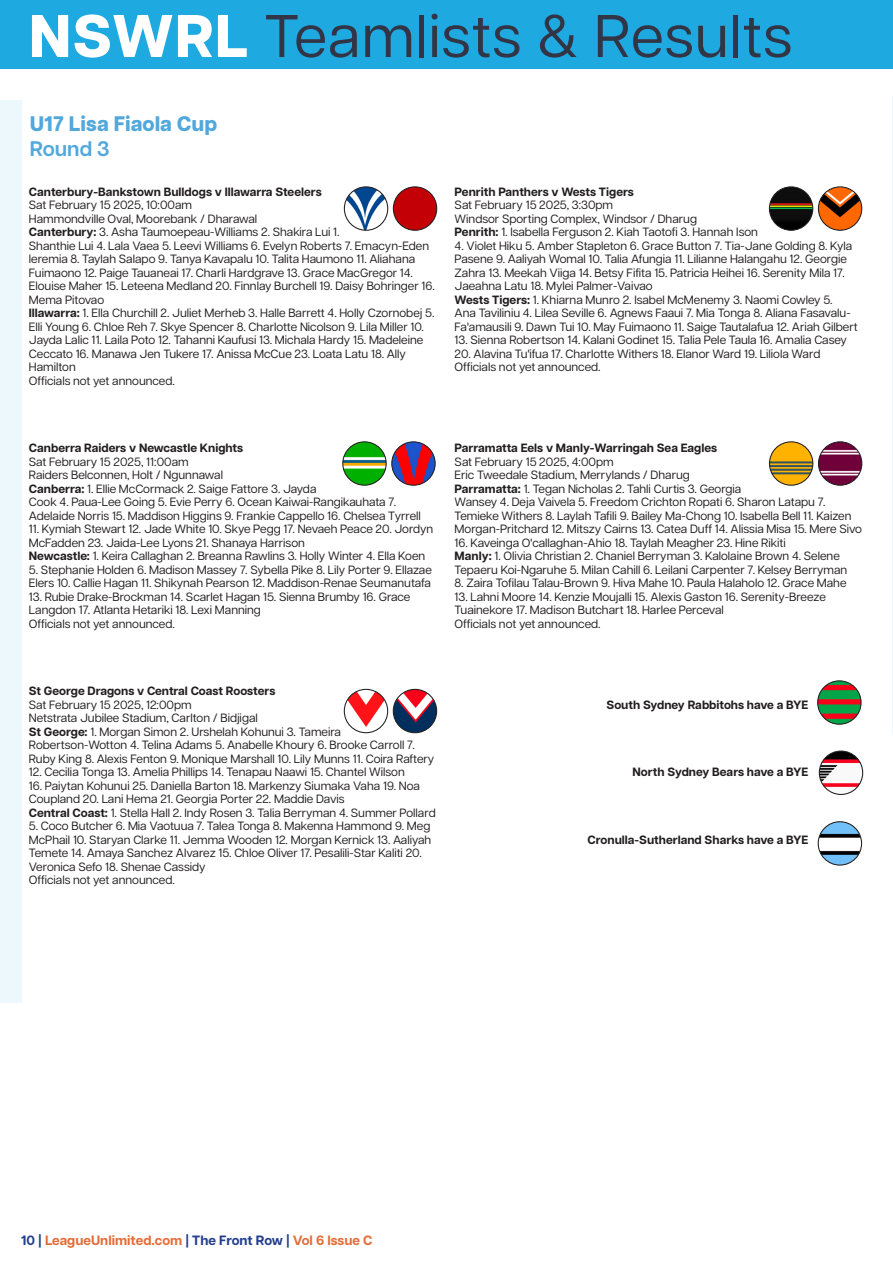
<style>
.page{position:relative;width:893px;height:1263px;background:#fff}
.page>*{position:absolute;margin:0;border:0;box-sizing:border-box;transform-origin:0 0}
.t1{font:60px "Articulat CF";letter-spacing:.02em;color:#323546}
.t2{font:800 21px "Articulat CF";color:#51a8dd}
.t3{font:600 21px "Articulat CF";color:#51a8dd}
.t4{font:700 13.5px "Articulat CF";color:#e36e3a}
.t5{font:12px/13.5px "Articulat CF";color:#231f20}
.t6{font:700 12px "Articulat CF";color:#231f20}
.s1{font-weight:800;color:#fff}
.s2{font-weight:700}
.s3{color:#253f8e}
</style>
<div class="page">
<div style="left:0;top:0;width:893px;height:68px;background:#1fa9e1"></div>
<img style="left:819px;top:751px;width:44px;height:43px;border-radius:22px">
<div style="left:819px;top:750px;width:44px;height:45px;border:1px solid #231f20;border-radius:50%"></div>
<img style="left:818px;top:681px;width:43px;height:43px;border-radius:22px">
<div style="left:817px;top:680px;width:45px;height:45px;border:1px solid #231f20;border-radius:50%"></div>
<img style="left:344px;top:689px;width:44px;height:44px;border-radius:22px">
<div style="left:344px;top:689px;width:44px;height:44px;border:1px solid #231f20;border-radius:50%"></div>
<img style="left:393px;top:689px;width:44px;height:44px;border-radius:22px">
<div style="left:393px;top:689px;width:44px;height:44px;border:1px solid #231f20;border-radius:50%"></div>
<img style="left:343px;top:442px;width:43px;height:43px;border-radius:22px">
<div style="left:342px;top:441px;width:45px;height:45px;border:1px solid #231f20;border-radius:50%"></div>
<img style="left:392px;top:442px;width:43px;height:43px;border-radius:22px">
<div style="left:391px;top:441px;width:45px;height:45px;border:1px solid #231f20;border-radius:50%"></div>
<img style="left:769px;top:187px;width:44px;height:43px;border-radius:22px">
<div style="left:769px;top:186px;width:44px;height:45px;border:1px solid #231f20;border-radius:50%"></div>
<img style="left:818px;top:187px;width:44px;height:43px;border-radius:22px">
<div style="left:818px;top:186px;width:44px;height:45px;border:1px solid #231f20;border-radius:50%"></div>
<img style="left:344px;top:187px;width:44px;height:43px;border-radius:22px">
<div style="left:344px;top:186px;width:44px;height:45px;border:1px solid #231f20;border-radius:50%"></div>
<img style="left:393px;top:187px;width:44px;height:43px;border-radius:22px">
<div style="left:393px;top:186px;width:44px;height:45px;border:1px solid #231f20;border-radius:50%"></div>
<img style="left:769px;top:442px;width:44px;height:43px;border-radius:22px">
<div style="left:769px;top:441px;width:44px;height:45px;border:1px solid #231f20;border-radius:50%"></div>
<img style="left:818px;top:442px;width:44px;height:43px;border-radius:22px">
<div style="left:818px;top:441px;width:44px;height:45px;border:1px solid #231f20;border-radius:50%"></div>
<img style="left:818px;top:822px;width:44px;height:43px;border-radius:22px">
<div style="left:818px;top:821px;width:44px;height:45px;border:1px solid #231f20;border-radius:50%"></div>
<div style="left:0;top:101px;width:21px;height:901px;background:#edf8fd"></div>
<p class="t1" style="left:29px;top:-7px;width:765px"><span class="s1">NSWRL</span> Teamlists &amp; Results</p>
<p class="t2" style="left:30px;top:108px;width:189px">U17 Lisa Fiaola Cup</p>
<p class="t3" style="left:30px;top:134px;width:81px">Round 3</p>
<p class="t6" style="left:29px;top:183px;width:294px">Canterbury-Bankstown Bulldogs v Illawarra Steelers</p>
<p class="t5" style="left:29px;top:198px;width:165px">Sat February 15 2025, 10:00am</p>
<p class="t5" style="left:29px;top:211px;width:230px">Hammondville Oval, Moorebank / Dharawal</p>
<p class="t5" style="left:29px;top:225px;width:407px"><span class="s2">Canterbury:</span> 3. Asha Taumoepeau-Williams 2. Shakira Lui 1.<br>Shanthie Lui 4. Lala Vaea 5. Leevi Williams 6. Evelyn Roberts 7. Emacyn-Eden Ieremia 8. Taylah Salapo 9. Tanya Kavapalu 10. Talita Haumono 11. Aliahana Fuimaono 12. Paige Tauaneai 17. Charli Hardgrave 13. Grace MacGregor 14.<br>Elouise Maher 15. Leteena Medland 20. Finnlay Burchell 19. Daisy Bohringer 16.<br>Mema Pitovao</p>
<p class="t5" style="left:29px;top:306px;width:407px"><span class="s2">Illawarra:</span> 1. Ella Churchill 2. Juliet Merheb 3. Halle Barrett 4. Holly Czornobej 5.<br>Elli Young 6. Chloe Reh 7. Skye Spencer 8. Charlotte Nicolson 9. Lila Miller 10.<br>Jayda Lalic 11. Laila Poto 12. Tahanni Kaufusi 13. Michala Hardy 15. Madeleine Ceccato 16. Manawa Jen Tukere 17. Anissa McCue 23. Loata Latu 18. Ally Hamilton</p>
<p class="t5" style="left:29px;top:373px;width:147px">Officials not yet announced.</p>
<p class="t6" style="left:455px;top:183px;width:181px">Penrith Panthers v Wests Tigers</p>
<p class="t5" style="left:455px;top:198px;width:160px">Sat February 15 2025, 3:30pm</p>
<p class="t5" style="left:455px;top:211px;width:244px">Windsor Sporting Complex, Windsor / Dharug</p>
<p class="t5" style="left:455px;top:225px;width:305px"><span class="s2">Penrith:</span> 1. Isabella Ferguson 2. Kiah Taotofi 3. Hannah Ison</p>
<p class="t5" style="left:455px;top:238px;width:399px">4. Violet Hiku 5. Amber Stapleton 6. Grace Button 7. Tia-Jane Golding 8. Kyla Pasene 9. Aaliyah Womal 10. Talia Afungia 11. Lilianne Halangahu 12. Georgie Zahra 13. Meekah Viiga 14. Betsy Fifita 15. Patricia Heihei 16. Serenity Mila 17.<br>Jaeahna Latu 18. Mylei Palmer-Vaivao</p>
<p class="t5" style="left:455px;top:292px;width:405px"><span class="s2">Wests Tigers:</span> 1. Khiarna Munro 2. Isabel McMenemy 3. Naomi Cowley 5.<br>Ana Taviliniu 4. Lilea Seville 6. Agnews Faaui 7. Mia Tonga 8. Aliana Fasavalu-<br>Fa'amausili 9. Dawn Tui 10. May Fuimaono 11. Saige Tautalafua 12. Ariah Gilbert</p>
<p class="t5" style="left:455px;top:333px;width:394px">13. Sienna Robertson 14. Kalani Godinet 15. Talia Pele Taula 16. Amalia Casey</p>
<p class="t5" style="left:455px;top:346px;width:367px">20. Alavina Tu'ifua 17. Charlotte Withers 18. Elanor Ward 19. Liliola Ward</p>
<p class="t5" style="left:455px;top:360px;width:147px">Officials not yet announced.</p>
<p class="t6" style="left:29px;top:439px;width:216px">Canberra Raiders v Newcastle Knights</p>
<p class="t5" style="left:29px;top:454px;width:161px">Sat February 15 2025, 11:00am</p>
<p class="t5" style="left:29px;top:468px;width:196px">Raiders Belconnen, Holt / Ngunnawal</p>
<p class="t5" style="left:29px;top:481px;width:394px"><span class="s2">Canberra:</span> 1. Ellie McCormack 2. Saige Fattore 3. Jayda<br>Cook 4. Paua-Lee Going 5. Evie Perry 6. Ocean Kaiwai-Rangikauhata 7.<br>Adelaide Norris 15. Maddison Higgins 9. Frankie Cappello 16. Chelsea Tyrrell</p>
<p class="t5" style="left:29px;top:522px;width:406px">11. Kymiah Stewart 12. Jade White 10. Skye Pegg 17. Nevaeh Peace 20. Jordyn<br>McFadden 23. Jaida-Lee Lyons 21. Shanaya Harrison</p>
<p class="t5" style="left:29px;top:549px;width:398px"><span class="s2">Newcastle:</span> 1. Keira Callaghan 2. Breanna Rawlins 3. Holly Winter 4. Ella Koen</p>
<p class="t5" style="left:29px;top:562px;width:404px">5. Stephanie Holden 6. Madison Massey 7. Sybella Pike 8. Lily Porter 9. Ellazae<br>Elers 10. Callie Hagan 11. Shikynah Pearson 12. Maddison-Renae Seumanutafa</p>
<p class="t5" style="left:29px;top:589px;width:383px">13. Rubie Drake-Brockman 14. Scarlet Hagan 15. Sienna Brumby 16. Grace<br>Langdon 17. Atlanta Hetariki 18. Lexi Manning</p>
<p class="t5" style="left:29px;top:616px;width:147px">Officials not yet announced.</p>
<p class="t6" style="left:455px;top:439px;width:264px">Parramatta Eels v Manly-Warringah Sea Eagles</p>
<p class="t5" style="left:455px;top:454px;width:161px">Sat February 15 2025, 4:00pm</p>
<p class="t5" style="left:455px;top:468px;width:237px">Eric Tweedale Stadium, Merrylands / Dharug</p>
<p class="t5" style="left:455px;top:481px;width:409px"><span class="s2">Parramatta:</span> 1. Tegan Nicholas 2. Tahli Curtis 3. Georgia<br>Wansey 4. Deja Vaivela 5. Freedom Crichton Ropati 6. Sharon Latapu 7.<br>Temieke Withers 8. Laylah Tafili 9. Bailey Ma-Chong 10. Isabella Bell 11. Kaizen Morgan-Pritchard 12. Mitszy Cairns 13. Catea Duff 14. Alissia Misa 15. Mere Sivo</p>
<p class="t5" style="left:455px;top:535px;width:333px">16. Kaveinga O'callaghan-Ahio 18. Taylah Meagher 23. Hine Rikiti</p>
<p class="t5" style="left:455px;top:549px;width:394px"><span class="s2">Manly:</span> 1. Olivia Christian 2. Chaniel Berryman 3. Kalolaine Brown 4. Selene<br>Tepaeru Koi-Ngaruhe 5. Milan Cahill 6. Leilani Carpenter 7. Kelsey Berryman</p>
<p class="t5" style="left:455px;top:576px;width:393px">8. Zaira Tofilau Talau-Brown 9. Hiva Mahe 10. Paula Halaholo 12. Grace Mahe</p>
<p class="t5" style="left:455px;top:589px;width:373px">13. Lahni Moore 14. Kenzie Moujalli 15. Alexis Gaston 16. Serenity-Breeze<br>Tuainekore 17. Madison Butchart 18. Harlee Perceval</p>
<p class="t5" style="left:455px;top:616px;width:147px">Officials not yet announced.</p>
<p class="t6" style="left:29px;top:682px;width:248px">St George Dragons v Central Coast Roosters</p>
<p class="t5" style="left:29px;top:697px;width:164px">Sat February 15 2025, 12:00pm</p>
<p class="t5" style="left:29px;top:711px;width:230px">Netstrata Jubilee Stadium, Carlton / Bidjigal</p>
<p class="t5" style="left:29px;top:724px;width:407px"><span class="s2">St George:</span> 1. Morgan Simon 2. Urshelah Kohunui 3. Tameira<br>Robertson-Wotton 4. Telina Adams 5. Anabelle Khoury 6. Brooke Carroll 7.<br>Ruby King 8. Alexis Fenton 9. Monique Marshall 10. Lily Munns 11. Coira Raftery</p>
<p class="t5" style="left:29px;top:765px;width:377px">12. Cecilia Tonga 13. Amelia Phillips 14. Tenapau Naawi 15. Chantel Wilson</p>
<p class="t5" style="left:29px;top:778px;width:393px">16. Paiytan Kohunui 25. Daniella Barton 18. Markenzy Siumaka Vaha 19. Noa<br>Coupland 20. Lani Hema 21. Georgia Porter 22. Maddie Davis</p>
<p class="t5" style="left:29px;top:805px;width:408px"><span class="s2">Central Coast:</span> 1. Stella Hall 2. Indy Rosen 3. Talia Berryman 4. Summer Pollard</p>
<p class="t5" style="left:29px;top:819px;width:404px">5. Coco Butcher 6. Mia Vaotuua 7. Talea Tonga 8. Makenna Hammond 9. Meg McPhail 10. Staryan Clarke 11. Jemma Wooden 12. Morgan Kernick 13. Aaliyah Temete 14. Amaya Sanchez Alvarez 15. Chloe Oliver 17. Pesalili-Star Kaliti 20.<br>Veronica Sefo 18. Shenae Cassidy</p>
<p class="t5" style="left:29px;top:873px;width:147px">Officials not yet announced.</p>
<p class="t6" style="left:606px;top:696px;width:203px">South Sydney Rabbitohs have a BYE</p>
<p class="t6" style="left:633px;top:763px;width:177px">North Sydney Bears have a BYE</p>
<p class="t6" style="left:588px;top:831px;width:222px">Cronulla-Sutherland Sharks have a BYE</p>
<p class="t4" style="left:21px;top:1231px;width:353px"><span class="s3">10 |</span> LeagueUnlimited.com <span class="s3">| The Front Row |</span> Vol 6 Issue C</p>
</div>
